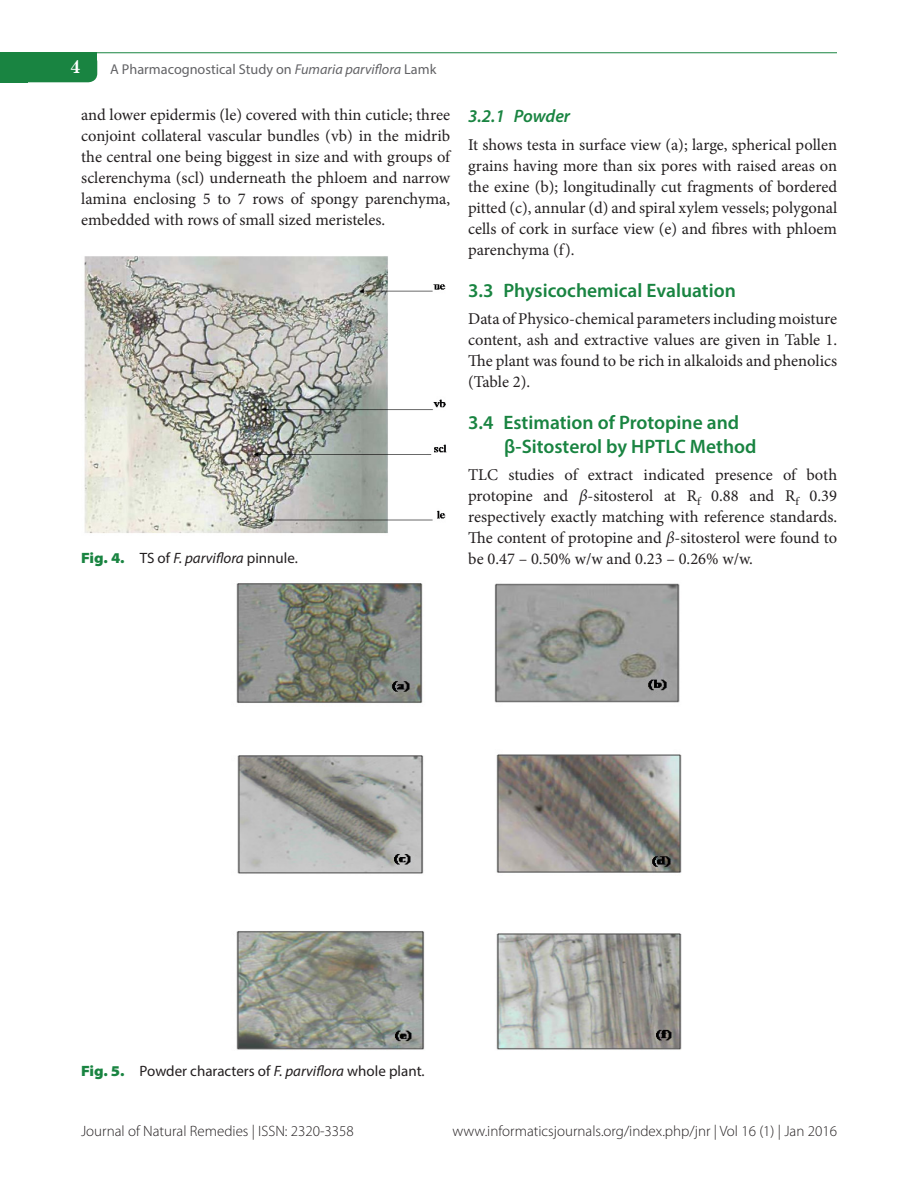
<style>
.page{position:relative;width:918px;height:1188px;background:#fff}
.page>*{position:absolute;margin:0;border:0;box-sizing:border-box;transform-origin:0 0}
.B-level{font:600 19.5px/24px "Myriad Pro";color:#198441}
.t1{font:700 18.75px "Century Schoolbook";color:#fff}
.C-level{font:italic 600 18px "Myriad Pro";letter-spacing:-.01em;color:#198441}
.Body_Text_1st_para{font:16.5px/21px "Minion Pro";letter-spacing:-.005em;color:#231f20;text-align:justify}
.Body_Text{font:16.5px/21px "Minion Pro";color:#231f20;text-align:justify}
.t2{font:300 15px "Myriad Pro";color:#231f20}
.Fig_cap{font:15px "Myriad Pro";color:#231f20}
.t3{font:14.25px "Myriad Pro";color:#636366}
.s1{font-style:italic}
.s2{font-weight:900;font-stretch:semi-expanded;color:#198441}
</style>
<div class="page">
<svg style="left:0;top:67px;width:97px;height:15px"></svg>
<div style="left:0;top:53px;width:97px;height:14px;background:#198441"></div>
<div style="left:0;top:68px;width:28px;height:14px;background:#198441"></div>
<hr style="left:0;top:52px;width:837px;height:1px;background:#198441">
<img style="left:84px;top:256px;width:363px;height:278px">
<img style="left:236px;top:583px;width:446px;height:467px">
<p class="t1" style="left:70px;top:52px;width:12px">4</p>
<p class="t3" style="left:110px;top:61px;width:328px">A Pharmacognostical Study on <span class="s1">Fumaria parviflora</span> Lamk</p>
<p class="Body_Text" style="left:81px;top:104px;width:371px">and lower epidermis (le) covered with thin cuticle; three conjoint collateral vascular bundles (vb) in the midrib the central one being biggest in size and with groups of sclerenchyma (scl) underneath the phloem and narrow lamina enclosing 5 to 7 rows of spongy parenchyma, embedded with rows of small sized meristeles.</p>
<p class="C-level" style="left:468px;top:106px;width:104px">3.2.1 Powder</p>
<p class="Body_Text_1st_para" style="left:468px;top:134px;width:371px">It shows testa in surface view (a); large, spherical pollen grains having more than six pores with raised areas on the exine (b); longitudinally cut fragments of bordered pitted (c), annular (d) and spiral xylem vessels; polygonal cells of cork in surface view (e) and fibres with phloem parenchyma (f).</p>
<p class="B-level" style="left:468px;top:278px;width:269px">3.3 Physicochemical Evaluation</p>
<p class="Body_Text_1st_para" style="left:468px;top:308px;width:371px">Data of Physico-chemical parameters including moisture content, ash and extractive values are given in Table 1.<br>The plant was found to be rich in alkaloids and phenolics (Table 2).</p>
<p class="B-level" style="left:504px;top:410px;width:254px;text-indent:-36px">3.4 Estimation of Protopine and β-Sitosterol by HPTLC Method</p>
<p class="Body_Text_1st_para" style="left:468px;top:464px;width:371px">TLC studies of extract indicated presence of both protopine and <span class="s1">β</span>-sitosterol at R<sub>f</sub> 0.88 and R<sub>f</sub> 0.39 respectively exactly matching with reference standards.<br>The content of protopine and <span class="s1">β</span>-sitosterol were found to be 0.47 – 0.50% w/w and 0.23 – 0.26% w/w.</p>
<p class="Fig_cap" style="left:81px;top:549px;width:218px"><span class="s2">Fig. 4.</span> TS of <span class="s1">F. parviflora</span> pinnule.</p>
<p class="Fig_cap" style="left:81px;top:1062px;width:345px"><span class="s2">Fig. 5.</span> Powder characters of <span class="s1">F. parviflora</span> whole plant.</p>
<p class="t2" style="left:81px;top:1122px;width:274px">Journal of Natural Remedies | ISSN: 2320-3358</p>
<p class="t2" style="left:452px;top:1122px;width:386px">www.informaticsjournals.org/index.php/jnr | Vol 16 (1) | Jan 2016</p>
</div>
